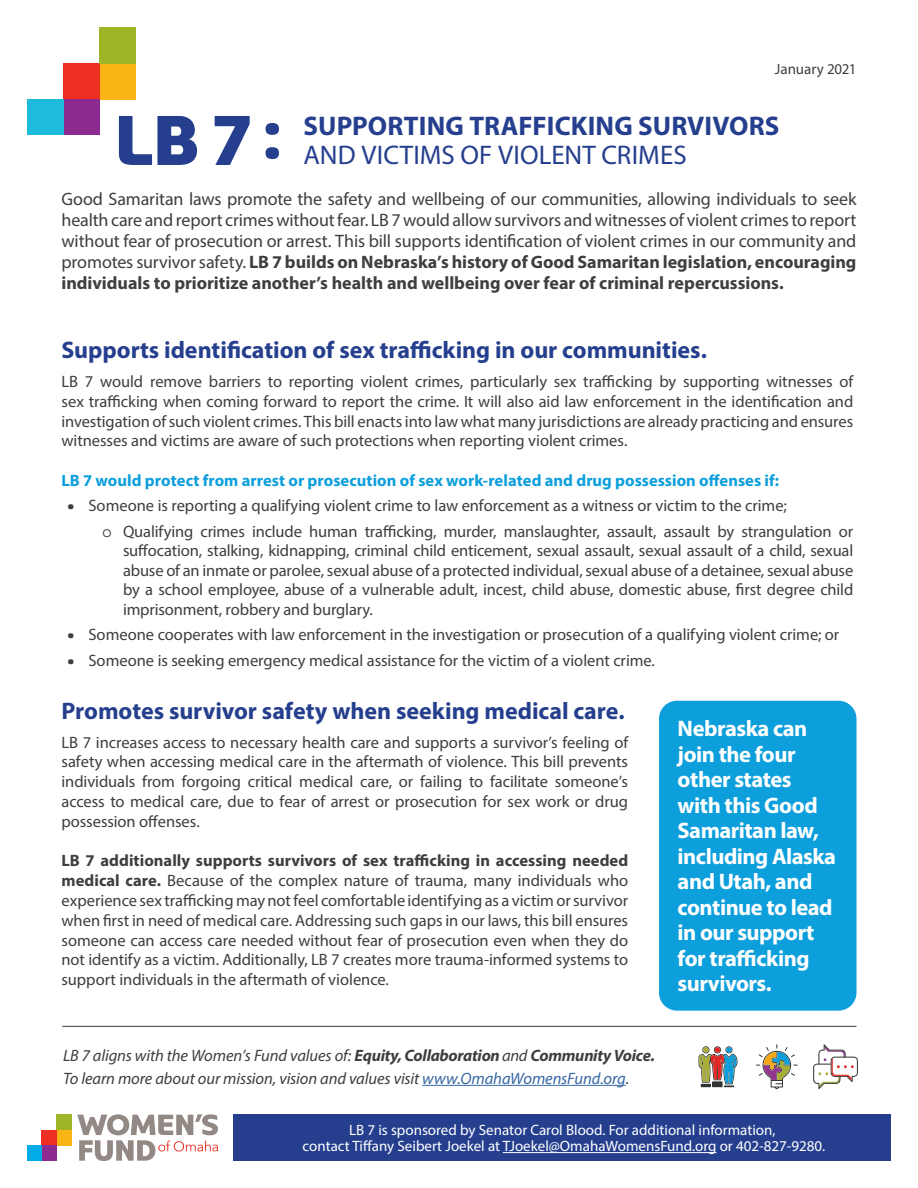
<style>
.page{position:relative;width:918px;height:1188px;background:#fff}
.page>*{position:absolute;margin:0;border:0;box-sizing:border-box;transform-origin:0 0}
.t1{font:900 71.1px "Kyrial Display Pro";color:#253f8e}
.t2{font:700 27px "Myriad Pro";letter-spacing:.005em;color:#253f8e}
.t3{font:27px "Myriad Pro";letter-spacing:.005em;color:#253f8e}
.t4{font:700 24px "Myriad Pro";letter-spacing:-.005em;color:#253f8e}
.t5{font:700 22.5px/25.5px "Myriad Pro";letter-spacing:-.02em;color:#fff}
.t6{font:18px/21px "Myriad Pro";letter-spacing:-.005em;color:#3e3e3f;text-align:justify}
.t7{font:16.5px/19.8px "Myriad Pro";letter-spacing:-.005em;color:#3e3e3f;text-align:justify}
.t8{font:italic 16.5px/22.5px "Myriad Pro";letter-spacing:-.005em;color:#3e3e3f}
.t9{font:700 16.5px "Myriad Pro";color:#0c9fdc}
.t10{font:15px/16.5px "Myriad Pro";color:#fff;text-align:center}
.t11{font:15px "Myriad Pro";letter-spacing:-.005em;color:#3e3e3f}
.s1{font-weight:700}
.s2{font-family:"Kyrial Display Pro";font-weight:900}
.s3{font-family:"Avenir LT Std";font-weight:300}
.s4{color:#3667a4}
</style>
<div class="page">
<div style="left:99px;top:63px;width:36px;height:36px;background:#fbb416"></div>
<div style="left:63px;top:63px;width:36px;height:36px;background:#ee2e22"></div>
<div style="left:63px;top:99px;width:36px;height:36px;background:#8c2a90"></div>
<div style="left:27px;top:99px;width:36px;height:36px;background:#1ebbdd"></div>
<div style="left:99px;top:27px;width:36px;height:36px;background:#a0b427"></div>
<div style="left:57px;top:1130px;width:15px;height:15px;background:#fbb416"></div>
<div style="left:41px;top:1130px;width:16px;height:15px;background:#ee2e22"></div>
<div style="left:41px;top:1145px;width:16px;height:16px;background:#8c2a90"></div>
<div style="left:27px;top:1145px;width:14px;height:16px;background:#00abe7"></div>
<div style="left:57px;top:1115px;width:15px;height:15px;background:#a0b427"></div>
<svg style="left:77px;top:1114px;width:141px;height:47px"></svg>
<div style="left:234px;top:1114px;width:657px;height:47px;background:#253f8e"></div>
<hr style="left:503px;top:1152px;width:214px;height:1px;background:#fff">
<hr style="left:62px;top:1026px;width:794px;height:1px;background:#3e3e3f">
<svg style="left:266px;top:123px;width:13px;height:36px"></svg>
<hr style="left:422px;top:1085px;width:204px;height:1px;background:#3667a4">
<svg style="left:699px;top:1046px;width:39px;height:41px"></svg>
<svg style="left:756px;top:1044px;width:42px;height:45px"></svg>
<svg style="left:813px;top:1044px;width:45px;height:45px"></svg>
<div style="left:659px;top:701px;width:198px;height:310px;background:#0c9fdc;border-radius:18px"></div>
<p class="t11" style="left:775px;top:60px;width:83px">January 2021</p>
<h1 class="t1" style="left:114px;top:85px;width:138px">LB 7</h1>
<h2 class="t2" style="left:304px;top:108px;width:477px">SUPPORTING TRAFFICKING SURVIVORS</h2>
<h2 class="t3" style="left:304px;top:139px;width:385px">AND VICTIMS OF VIOLENT CRIMES</h2>
<p class="t6" style="left:62px;top:188px;width:796px">Good Samaritan laws promote the safety and wellbeing of our communities, allowing individuals to seek health care and report crimes without fear. LB 7 would allow survivors and witnesses of violent crimes to report without fear of prosecution or arrest. This bill supports identification of violent crimes in our community and promotes survivor safety. <span class="s1">LB 7 builds on Nebraska’s history of Good Samaritan legislation, encouraging individuals to prioritize another’s health and wellbeing over fear of criminal repercussions.</span></p>
<h3 class="t4" style="left:62px;top:334px;width:647px">Supports identification of sex trafficking in our communities.</h3>
<p class="t7" style="left:62px;top:371px;width:793px">LB 7 would remove barriers to reporting violent crimes, particularly sex trafficking by supporting witnesses of sex trafficking when coming forward to report the crime. It will also aid law enforcement in the identification and investigation of such violent crimes. This bill enacts into law what many jurisdictions are already practicing and ensures witnesses and victims are aware of such protections when reporting violent crimes.</p>
<p class="t9" style="left:62px;top:470px;width:719px">LB 7 would protect from arrest or prosecution of sex work-related and drug possession offenses if:</p>
<p class="t7" style="left:102px;top:493px;width:753px;line-height:25.5px;text-indent:-35px"><span class="s2">•</span> Someone is reporting a qualifying violent crime to law enforcement as a witness or victim to the crime;<br><span class="s3">o</span> Qualifying crimes include human trafficking, murder, manslaughter, assault, assault by strangulation or</p>
<p class="t7" style="left:123px;top:541px;width:732px">suffocation, stalking, kidnapping, criminal child enticement, sexual assault, sexual assault of a child, sexual abuse of an inmate or parolee, sexual abuse of a protected individual, sexual abuse of a detainee, sexual abuse by a school employee, abuse of a vulnerable adult, incest, child abuse, domestic abuse, first degree child imprisonment, robbery and burglary.</p>
<p class="t7" style="left:68px;top:625px;width:773px"><span class="s2">•</span> Someone cooperates with law enforcement in the investigation or prosecution of a qualifying violent crime; or</p>
<p class="t7" style="left:68px;top:650px;width:589px"><span class="s2">•</span> Someone is seeking emergency medical assistance for the victim of a violent crime.</p>
<h3 class="t4" style="left:62px;top:695px;width:565px">Promotes survivor safety when seeking medical care.</h3>
<p class="t7" style="left:62px;top:732px;width:568px">LB 7 increases access to necessary health care and supports a survivor’s feeling of safety when accessing medical care in the aftermath of violence. This bill prevents individuals from forgoing critical medical care, or failing to facilitate someone’s access to medical care, due to fear of arrest or prosecution for sex work or drug possession offenses.</p>
<p class="t7" style="left:62px;top:851px;width:568px"><span class="s1">LB 7 additionally supports survivors of sex trafficking in accessing needed medical care.</span> Because of the complex nature of trauma, many individuals who experience sex trafficking may not feel comfortable identifying as a victim or survivor when first in need of medical care. Addressing such gaps in our laws, this bill ensures someone can access care needed without fear of prosecution even when they do not identify as a victim. Additionally, LB 7 creates more trauma-informed systems to support individuals in the aftermath of violence.</p>
<h3 class="t5" style="left:678px;top:715px;width:160px">Nebraska can join the four other states with this Good<br>Samaritan law, including Alaska and Utah, and continue to lead in our support for trafficking survivors.</h3>
<p class="t8" style="left:63px;top:1044px;width:594px">LB 7 aligns with the Women’s Fund values of: <span class="s1">Equity, Collaboration</span> and <span class="s1">Community Voice.<br></span>To learn more about our mission, vision and values visit <span class="s4">www.OmahaWomensFund.org</span>.</p>
<p class="t10" style="left:303px;top:1121px;width:524px">LB 7 is sponsored by Senator Carol Blood. For additional information,<br>contact Tiffany Seibert Joekel at TJoekel@OmahaWomensFund.org or 402-827-9280.</p>
</div>
